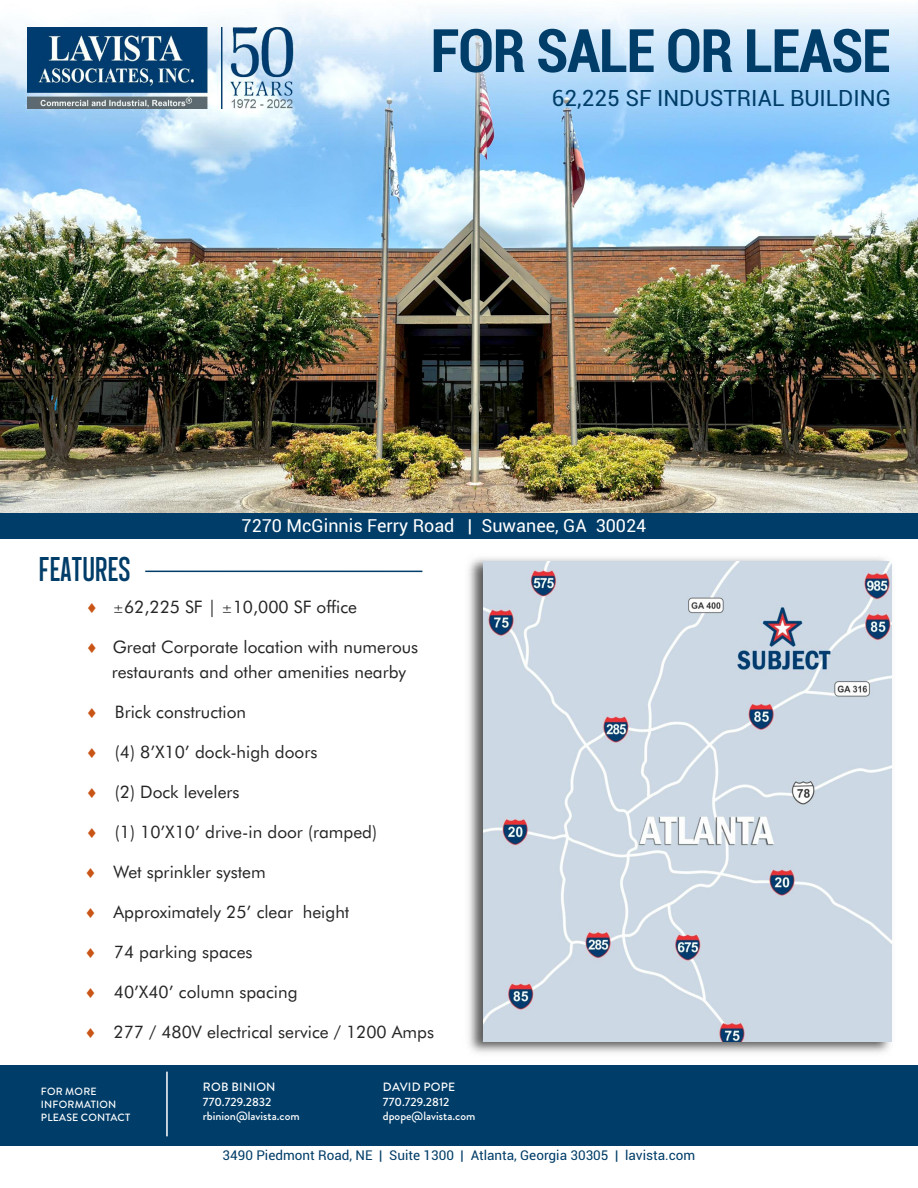
<style>
.page{position:relative;width:918px;height:1188px;background:#fff}
.page>*{position:absolute;margin:0;border:0;box-sizing:border-box;transform-origin:0 0}
.t1{font:700 condensed 60px "Roboto";letter-spacing:-.025em;color:#003d68}
.t2{font:30px "Workforce Sans PERSONALUSE";letter-spacing:.025em;color:#003d68}
.t3{font:22.5px "Roboto";color:#003d68}
.t4{font:18px "Roboto";color:#fff}
.t5{font:17.25px/25.5px "Futura BT";color:#272526}
.t6{font:13.5px "Roboto";color:#003d68}
.t7{font:500 12px/14.4px "Brandon Grotesque";color:#fff}
.t8{font:500 10.5px/12.6px "Brandon Grotesque";letter-spacing:.02em;color:#fff}
.s1{font-size:13.5px}
</style>
<div class="page">
<img style="left:0;top:147px;width:918px;height:366px">
<img style="left:0;top:7px;width:918px;height:140px">
<div style="left:0;top:1065px;width:918px;height:81px;background:#003d68"></div>
<hr style="left:145px;top:571px;width:277px;height:1px;background:#003d68">
<div style="left:0;top:513px;width:918px;height:26px;background:#003d68"></div>
<img style="left:27px;top:27px;width:272px;height:81px">
<img style="left:468px;top:558px;width:424px;height:495px">
<img style="left:483px;top:562px;width:408px;height:480px">
<hr style="left:166px;top:1072px;width:2px;height:64px;background:#fff">
<h1 class="t1" style="left:430px;top:16px;width:462px">FOR SALE OR LEASE</h1>
<h3 class="t3" style="left:552px;top:85px;width:341px">62,225 SF INDUSTRIAL BUILDING</h3>
<h2 class="t2" style="left:39px;top:547px;width:93px">FEATURES</h2>
<p class="t4" style="left:242px;top:516px;width:406px">7270 McGinnis Ferry Road | Suwanee, GA 30024</p>
<p class="t5" style="left:113px;top:594px;width:246px"><span class="s1">±</span>62,225 SF | <span class="s1">±</span>10,000 SF office</p>
<p class="t5" style="left:112px;top:634px;width:308px">Great Corporate location with numerous restaurants and other amenities nearby</p>
<p class="t5" style="left:115px;top:699px;width:133px">Brick construction</p>
<p class="t5" style="left:115px;top:739px;width:204px">(4) 8’X10’ dock-high doors</p>
<p class="t5" style="left:115px;top:779px;width:126px">(2) Dock levelers</p>
<p class="t5" style="left:115px;top:819px;width:264px">(1) 10’X10’ drive-in door (ramped)</p>
<p class="t5" style="left:114px;top:859px;width:154px">Wet sprinkler system</p>
<p class="t5" style="left:114px;top:899px;width:237px">Approximately 25’ clear height</p>
<p class="t5" style="left:114px;top:939px;width:140px">74 parking spaces</p>
<p class="t5" style="left:114px;top:979px;width:185px">40’X40’ column spacing</p>
<p class="t5" style="left:114px;top:1019px;width:322px">277 / 480V electrical service / 1200 Amps</p>
<p class="t8" style="left:41px;top:1087px;width:91px">FOR MORE<br>INFORMATION<br>PLEASE CONTACT</p>
<p class="t7" style="left:203px;top:1082px;width:98px">ROB BINION<br>770.729.2832 rbinion@lavista.com</p>
<p class="t7" style="left:383px;top:1082px;width:94px">DAVID POPE<br>770.729.2812 dpope@lavista.com</p>
<p class="t6" style="left:223px;top:1148px;width:474px">3490 Piedmont Road, NE | Suite 1300 | Atlanta, Georgia 30305 | lavista.com</p>
</div>
